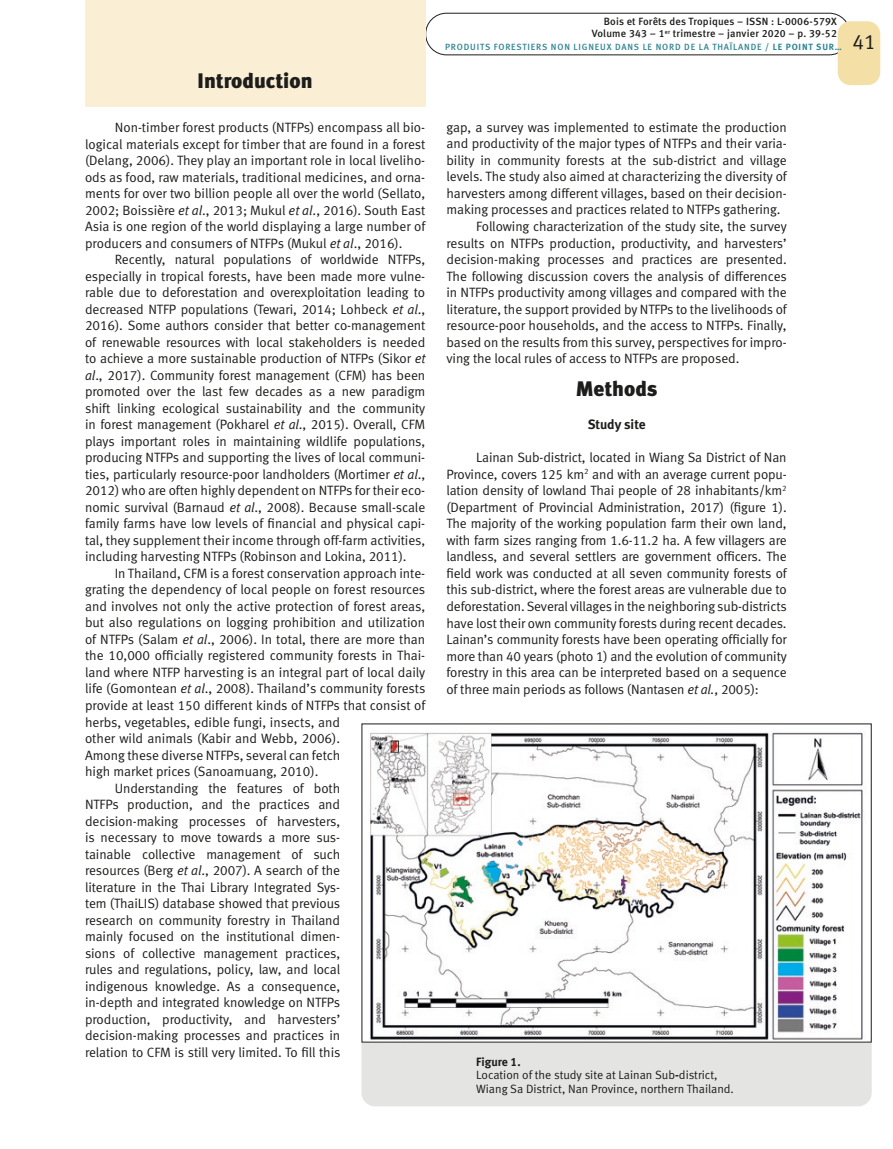
<style>
.page{position:relative;width:893px;height:1149px;background:#fff}
.page>*{position:absolute;margin:0;border:0;box-sizing:border-box;transform-origin:0 0}
.t1{font:21px "Meta Black LF";color:#1d1d1b}
.t2{font:21px "Meta Normal LF";color:#1d1d1b}
.t3{font:13.5px/16.5px "Meta Normal LF";letter-spacing:-.005em;color:#1d1d1b;text-align:justify}
.t4{font:13.5px "Meta Bold LF";color:#1d1d1b}
.t5{font:12px/13.5px "Meta Normal LF";color:#1d1d1b}
.t6{font:12px "Meta Bold LF";color:#1d1d1b}
.t7{font:10.5px/12px "Meta Medium LF";letter-spacing:.02em;color:#1d1d1b;text-align:right}
.t8{font:9px "Meta Medium LF";letter-spacing:.09em;color:#2f8593}
.s1{font-style:italic}
.s2{font-family:"Meta Bold LF"}
</style>
<div class="page">
<div style="left:425px;top:13px;width:425px;height:42px;border:1px solid #1d1d1b;border-radius:21px"></div>
<div style="left:838px;top:21px;width:42px;height:64px;background:#f4dfa6;border-radius:13px"></div>
<div style="left:85px;top:0;width:340px;height:106px;background:#faefd5"></div>
<div style="left:361px;top:723px;width:511px;height:383px;background:#e4e4e3;border-radius:14px"></div>
<img style="left:364px;top:725px;width:506px;height:315px">
<h1 class="t1" style="left:198px;top:68px;width:116px">Introduction</h1>
<p class="t3" style="left:85px;top:119px;width:342px;text-indent:30px">Non-timber forest products (NTFPs) encompass all bio&shy;logical materials except for timber that are found in a forest (Delang, 2006). They play an important role in local liveliho&shy;ods as food, raw materials, traditional medicines, and orna&shy;ments for over two billion people all over the world (Sellato, 2002; Boissière <span class="s1">et al</span>., 2013; Mukul <span class="s1">et al</span>., 2016). South East Asia is one region of the world displaying a large number of producers and consumers of NTFPs (Mukul <span class="s1">et al</span>., 2016).</p>
<p class="t3" style="left:85px;top:251px;width:342px;text-indent:30px">Recently, natural populations of worldwide NTFPs, especially in tropical forests, have been made more vulne&shy;rable due to deforestation and overexploitation leading to decreased NTFP populations (Tewari, 2014; Lohbeck <span class="s1">et al</span>., 2016). Some authors consider that better co-management of renewable resources with local stakeholders is needed to achieve a more sustainable production of NTFPs (Sikor <span class="s1">et al</span>., 2017). Community forest management (CFM) has been promoted over the last few decades as a new paradigm shift linking ecological sustainability and the community in forest management (Pokharel <span class="s1">et al</span>., 2015). Overall, CFM plays important roles in maintaining wildlife populations, producing NTFPs and supporting the lives of local communi&shy;ties, particularly resource-poor landholders (Mortimer <span class="s1">et al</span>., 2012) who are often highly dependent on NTFPs for their eco&shy;nomic survival (Barnaud <span class="s1">et al</span>., 2008). Because small-scale family farms have low levels of financial and physical capi&shy;tal, they supplement their income through off-farm activities, including harvesting NTFPs (Robinson and Lokina, 2011).</p>
<p class="t3" style="left:115px;top:564px;width:312px">In Thailand, CFM is a forest conservation approach inte-</p>
<p class="t3" style="left:85px;top:581px;width:342px">grating the dependency of local people on forest resources</p>
<p class="t3" style="left:85px;top:597px;width:342px">and involves not only the active protection of forest areas,</p>
<p class="t3" style="left:85px;top:614px;width:342px">but also regulations on logging prohibition and utilization</p>
<p class="t3" style="left:85px;top:630px;width:342px">of NTFPs (Salam <span class="s1">et al</span>., 2006). In total, there are more than</p>
<p class="t3" style="left:85px;top:647px;width:342px">the 10,000 officially registered community forests in Thai-</p>
<p class="t3" style="left:85px;top:663px;width:342px">land where NTFP harvesting is an integral part of local daily</p>
<p class="t3" style="left:85px;top:680px;width:342px">life (Gomontean <span class="s1">et al</span>., 2008). Thailand’s community forests</p>
<p class="t3" style="left:85px;top:696px;width:342px">provide at least 150 different kinds of NTFPs that consist of</p>
<p class="t3" style="left:85px;top:713px;width:257px">herbs, vegetables, edible fungi, insects, and</p>
<p class="t3" style="left:85px;top:729px;width:257px">other wild animals (Kabir and Webb, 2006).</p>
<p class="t3" style="left:85px;top:746px;width:257px">Among these diverse NTFPs, several can fetch</p>
<p class="t3" style="left:85px;top:762px;width:235px">high market prices (Sanoamuang, 2010).</p>
<p class="t3" style="left:115px;top:779px;width:227px">Understanding the features of both</p>
<p class="t3" style="left:85px;top:795px;width:257px">NTFPs production, and the practices and</p>
<p class="t3" style="left:85px;top:812px;width:257px">decision-making processes of harvesters,</p>
<p class="t3" style="left:85px;top:828px;width:257px">is necessary to move towards a more sus-</p>
<p class="t3" style="left:85px;top:845px;width:257px">tainable collective management of such</p>
<p class="t3" style="left:85px;top:861px;width:257px">resources (Berg <span class="s1">et al</span>., 2007). A search of the</p>
<p class="t3" style="left:85px;top:878px;width:257px">literature in the Thai Library Integrated Sys-</p>
<p class="t3" style="left:85px;top:894px;width:257px">tem (ThaiLIS) database showed that previous</p>
<p class="t3" style="left:85px;top:911px;width:257px">research on community forestry in Thailand</p>
<p class="t3" style="left:85px;top:927px;width:257px">mainly focused on the institutional dimen-</p>
<p class="t3" style="left:85px;top:944px;width:257px">sions of collective management practices,</p>
<p class="t3" style="left:85px;top:960px;width:257px">rules and regulations, policy, law, and local</p>
<p class="t3" style="left:85px;top:977px;width:257px">indigenous knowledge. As a consequence,</p>
<p class="t3" style="left:85px;top:993px;width:257px">in-depth and integrated knowledge on NTFPs</p>
<p class="t3" style="left:85px;top:1010px;width:257px">production, productivity, and harvesters’</p>
<p class="t3" style="left:85px;top:1026px;width:257px">decision-making processes and practices in</p>
<p class="t3" style="left:85px;top:1043px;width:257px">relation to CFM is still very limited. To fill this</p>
<p class="t7" style="left:592px;top:16px;width:247px">Bois et Forêts des Tropiques – ISSN : L-0006-579X<br>Volume 343 – 1<sup>er</sup> trimestre – janvier 2020 – p. 39-52</p>
<p class="t8" style="left:445px;top:41px;width:398px">PRODUITS FORESTIERS NON LIGNEUX DANS LE NORD DE LA THAÏLANDE <span class="s2">/ LE POINT SUR…</span></p>
<h1 class="t2" style="left:852px;top:30px;width:25px">41</h1>
<p class="t3" style="left:446px;top:119px;width:342px">gap, a survey was implemented to estimate the production</p>
<p class="t3" style="left:446px;top:135px;width:342px">and productivity of the major types of NTFPs and their varia-</p>
<p class="t3" style="left:446px;top:152px;width:342px">bility in community forests at the sub-district and village</p>
<p class="t3" style="left:446px;top:168px;width:342px">levels. The study also aimed at characterizing the diversity of</p>
<p class="t3" style="left:446px;top:185px;width:342px">harvesters among different villages, based on their decision-</p>
<p class="t3" style="left:446px;top:201px;width:335px">making processes and practices related to NTFPs gathering.</p>
<p class="t3" style="left:476px;top:218px;width:312px">Following characterization of the study site, the survey</p>
<p class="t3" style="left:446px;top:234px;width:342px">results on NTFPs production, productivity, and harvesters’</p>
<p class="t3" style="left:446px;top:251px;width:342px">decision-making processes and practices are presented.</p>
<p class="t3" style="left:446px;top:267px;width:342px">The following discussion covers the analysis of differences</p>
<p class="t3" style="left:446px;top:284px;width:342px">in NTFPs productivity among villages and compared with the</p>
<p class="t3" style="left:446px;top:300px;width:342px">literature, the support provided by NTFPs to the livelihoods of</p>
<p class="t3" style="left:446px;top:317px;width:342px">resource-poor households, and the access to NTFPs. Finally,</p>
<p class="t3" style="left:446px;top:333px;width:342px">based on the results from this survey, perspectives for impro-</p>
<p class="t3" style="left:446px;top:350px;width:294px">ving the local rules of access to NTFPs are proposed.</p>
<h1 class="t1" style="left:576px;top:376px;width:83px">Methods</h1>
<p class="t4" style="left:588px;top:416px;width:59px">Study site</p>
<p class="t3" style="left:446px;top:449px;width:342px;text-indent:30px">Lainan Sub-district, located in Wiang Sa District of Nan Province, covers 125 km<sup>2</sup> and with an average current popu&shy;lation density of lowland Thai people of 28 inhabitants/km<sup>2 </sup>(Department of Provincial Administration, 2017) (figure 1).<br>The majority of the working population farm their own land, with farm sizes ranging from 1.6-11.2 ha. A few villagers are landless, and several settlers are government officers. The field work was conducted at all seven community forests of this sub-district, where the forest areas are vulnerable due to deforestation. Several villages in the neighboring sub-districts have lost their own community forests during recent decades.<br>Lainan’s community forests have been operating officially for more than 40 years (photo 1) and the evolution of community forestry in this area can be interpreted based on a sequence of three main periods as follows (Nantasen <span class="s1">et al.</span>, 2005):</p>
<p class="t6" style="left:476px;top:1054px;width:46px">Figure 1.</p>
<p class="t5" style="left:476px;top:1067px;width:259px">Location of the study site at Lainan Sub<span class="s2">-</span>district,<br>Wiang Sa District, Nan Province, northern Thailand.</p>
</div>
